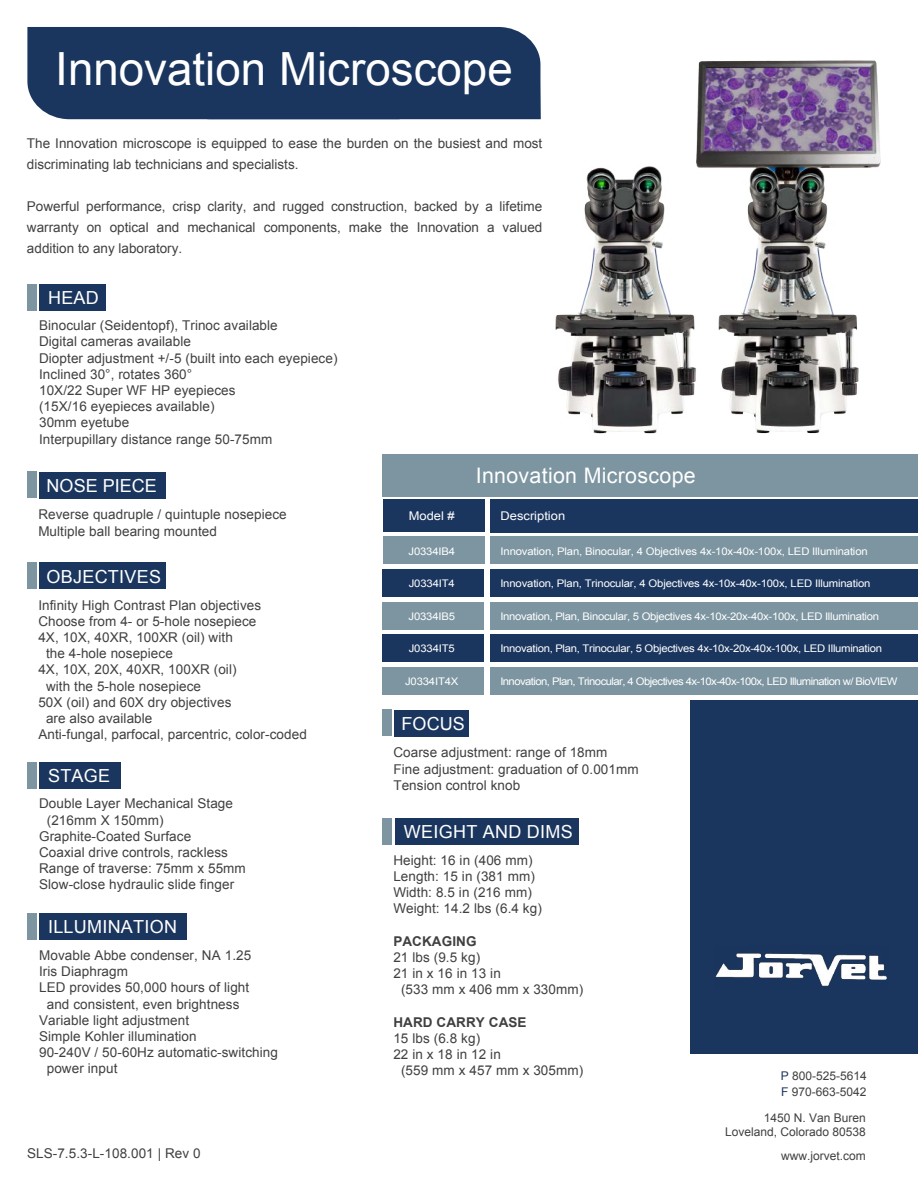
<style>
.page{position:relative;width:918px;height:1188px;background:#fff}
.page>*{position:absolute;margin:0;border:0;box-sizing:border-box;transform-origin:0 0}
.t1{font:45.75px "Arial";color:#fff}
.t2{font:21.45px "Arial";letter-spacing:.015em;color:#fff}
.t3{font:18px "Arial";letter-spacing:.015em;color:#fff}
.t4{font:13.5px/16.2px "Arial";letter-spacing:.005em;color:#404041}
.t5{font:700 13.5px "Arial";letter-spacing:.005em;color:#404041}
.t6{font:12px/16.5px "Arial";color:#404041}
.t7{font:12px "Arial";color:#fff;scale:1.08 1}
.t8{font:10.5px "Arial";letter-spacing:-.025em;color:#fff;scale:1.08 1}
.t9{font:10.5px "Arial";letter-spacing:-.05em;color:#fff;scale:1.08 1}
.s1{color:#1b365e}
</style>
<div class="page">
<div style="left:39px;top:284px;width:66px;height:27px;background:#1b365e"></div>
<div style="left:39px;top:472px;width:126px;height:27px;background:#1b365e"></div>
<div style="left:39px;top:562px;width:126px;height:27px;background:#1b365e"></div>
<div style="left:490px;top:499px;width:428px;height:33px;background:#1b365e"></div>
<div style="left:383px;top:499px;width:101px;height:33px;background:#1b365e"></div>
<div style="left:490px;top:537px;width:428px;height:27px;background:#7c95a0"></div>
<div style="left:383px;top:537px;width:101px;height:27px;background:#7c95a0"></div>
<div style="left:382px;top:454px;width:536px;height:42px;background:#7c95a0"></div>
<div style="left:27px;top:284px;width:9px;height:27px;background:#7c95a0"></div>
<div style="left:27px;top:472px;width:9px;height:26px;background:#7c95a0"></div>
<div style="left:27px;top:562px;width:9px;height:27px;background:#7c95a0"></div>
<div style="left:27px;top:27px;width:514px;height:92px;background:#1b365e"></div>
<div style="left:39px;top:762px;width:81px;height:27px;background:#1b365e"></div>
<div style="left:27px;top:762px;width:9px;height:27px;background:#7c95a0"></div>
<div style="left:39px;top:913px;width:147px;height:27px;background:#1b365e"></div>
<div style="left:27px;top:913px;width:9px;height:27px;background:#7c95a0"></div>
<div style="left:395px;top:818px;width:184px;height:27px;background:#1b365e"></div>
<div style="left:383px;top:818px;width:9px;height:27px;background:#7c95a0"></div>
<div style="left:394px;top:710px;width:74px;height:27px;background:#1b365e"></div>
<div style="left:382px;top:710px;width:9px;height:26px;background:#7c95a0"></div>
<div style="left:490px;top:569px;width:428px;height:28px;background:#1b365e"></div>
<div style="left:383px;top:569px;width:101px;height:28px;background:#1b365e"></div>
<div style="left:490px;top:602px;width:428px;height:27px;background:#7c95a0"></div>
<div style="left:383px;top:602px;width:101px;height:27px;background:#7c95a0"></div>
<div style="left:490px;top:634px;width:428px;height:28px;background:#1b365e"></div>
<div style="left:383px;top:634px;width:101px;height:28px;background:#1b365e"></div>
<div style="left:490px;top:667px;width:428px;height:28px;background:#7c95a0"></div>
<div style="left:383px;top:667px;width:101px;height:28px;background:#7c95a0"></div>
<div style="left:690px;top:700px;width:228px;height:354px;background:#1b365e"></div>
<img style="left:555px;top:165px;width:142px;height:269px">
<img style="left:715px;top:953px;width:172px;height:34px">
<img style="left:697px;top:60px;width:184px;height:374px">
<h1 class="t1" style="left:55px;top:39px;width:459px">Innovation Microscope</h1>
<p class="t4" style="left:27px;top:133px;width:517px;line-height:21px">The Innovation microscope is equipped to ease the burden on the busiest and most discriminating lab technicians and specialists.</p>
<p class="t4" style="left:27px;top:196px;width:517px;line-height:21px;text-align:justify">Powerful performance, crisp clarity, and rugged construction, backed by a lifetime warranty on optical and mechanical components, make the Innovation a valued addition to any laboratory.</p>
<h3 class="t3" style="left:48px;top:286px;width:52px">HEAD</h3>
<p class="t4" style="left:39px;top:318px;width:300px">Binocular (Seidentopf), Trinoc available<br>Digital cameras available<br>Diopter adjustment +/-5 (built into each eyepiece)<br>Inclined 30°, rotates 360°<br>10X/22 Super WF HP eyepieces<br>(15X/16 eyepieces available)<br>30mm eyetube<br>Interpupillary distance range 50-75mm</p>
<h3 class="t3" style="left:47px;top:474px;width:112px">NOSE PIECE</h3>
<p class="t4" style="left:38px;top:507px;width:250px">Reverse quadruple / quintuple nosepiece<br>Multiple ball bearing mounted</p>
<h3 class="t3" style="left:47px;top:565px;width:116px">OBJECTIVES</h3>
<p class="t4" style="left:38px;top:597px;width:224px">Infinity High Contrast Plan objectives</p>
<p class="t4" style="left:38px;top:613px;width:220px">Choose from 4- or 5-hole nosepiece</p>
<p class="t4" style="left:38px;top:629px;width:196px">4X, 10X, 40XR, 100XR (oil) with</p>
<p class="t4" style="left:46px;top:646px;width:128px">the 4-hole nosepiece</p>
<p class="t4" style="left:38px;top:662px;width:200px">4X, 10X, 20X, 40XR, 100XR (oil)</p>
<p class="t4" style="left:46px;top:678px;width:157px">with the 5-hole nosepiece</p>
<p class="t4" style="left:38px;top:694px;width:195px">50X (oil) and 60X dry objectives</p>
<p class="t4" style="left:46px;top:710px;width:108px">are also available</p>
<p class="t4" style="left:38px;top:727px;width:270px">Anti-fungal, parfocal, parcentric, color-coded</p>
<h3 class="t3" style="left:48px;top:764px;width:64px">STAGE</h3>
<p class="t4" style="left:39px;top:796px;width:195px">Double Layer Mechanical Stage</p>
<p class="t4" style="left:47px;top:812px;width:118px">(216mm X 150mm)</p>
<p class="t4" style="left:39px;top:828px;width:154px">Graphite-Coated Surface</p>
<p class="t4" style="left:39px;top:844px;width:190px">Coaxial drive controls, rackless</p>
<p class="t4" style="left:39px;top:861px;width:208px">Range of traverse: 75mm x 55mm</p>
<p class="t4" style="left:39px;top:877px;width:197px">Slow-close hydraulic slide finger</p>
<h3 class="t3" style="left:48px;top:915px;width:130px">ILLUMINATION</h3>
<p class="t4" style="left:39px;top:947px;width:214px">Movable Abbe condenser, NA 1.25</p>
<p class="t4" style="left:39px;top:963px;width:90px">Iris Diaphragm</p>
<p class="t4" style="left:39px;top:980px;width:212px">LED provides 50,000 hours of light</p>
<p class="t4" style="left:47px;top:996px;width:194px">and consistent, even brightness</p>
<p class="t4" style="left:39px;top:1012px;width:152px">Variable light adjustment</p>
<p class="t4" style="left:39px;top:1028px;width:159px">Simple Kohler illumination</p>
<p class="t4" style="left:39px;top:1044px;width:240px">90-240V / 50-60Hz automatic-switching</p>
<p class="t4" style="left:47px;top:1061px;width:72px">power input</p>
<p class="t4" style="left:27px;top:1145px;width:175px">SLS-7.5.3-L-108.001 | Rev 0</p>
<h2 class="t2" style="left:476px;top:461px;width:221px">Innovation Microscope</h2>
<p class="t7" style="left:409px;top:508px;width:44px">Model #</p>
<p class="t7" style="left:501px;top:508px;width:61px">Description</p>
<p class="t8" style="left:409px;top:544px;width:45px">J0334IB4</p>
<p class="t8" style="left:501px;top:544px;width:341px">Innovation, Plan, Binocular, 4 Objectives 4x-10x-40x-100x, LED Illumination</p>
<p class="t8" style="left:409px;top:577px;width:44px">J0334IT4</p>
<p class="t8" style="left:500px;top:577px;width:344px">Innovation, Plan, Trinocular, 4 Objectives 4x-10x-40x-100x, LED Illumination</p>
<p class="t8" style="left:409px;top:609px;width:45px">J0334IB5</p>
<p class="t8" style="left:500px;top:609px;width:352px">Innovation, Plan, Binocular, 5 Objectives 4x-10x-20x-40x-100x, LED Illumination</p>
<p class="t8" style="left:409px;top:642px;width:44px">J0334IT5</p>
<p class="t8" style="left:500px;top:642px;width:355px">Innovation, Plan, Trinocular, 5 Objectives 4x-10x-20x-40x-100x, LED Illumination</p>
<p class="t8" style="left:405px;top:674px;width:51px">J0334IT4X</p>
<p class="t9" style="left:500px;top:674px;width:369px">Innovation, Plan, Trinocular, 4 Objectives 4x-10x-40x-100x, LED Illumination w/ BioVIEW</p>
<h3 class="t3" style="left:402px;top:712px;width:65px">FOCUS</h3>
<p class="t4" style="left:393px;top:745px;width:247px">Coarse adjustment: range of 18mm<br>Fine adjustment: graduation of 0.001mm<br>Tension control knob</p>
<h3 class="t3" style="left:404px;top:820px;width:170px">WEIGHT AND DIMS</h3>
<p class="t4" style="left:393px;top:852px;width:150px">Height: 16 in (406 mm)<br>Length: 15 in (381 mm)<br>Width: 8.5 in (216 mm)<br>Weight: 14.2 lbs (6.4 kg)</p>
<p class="t5" style="left:393px;top:932px;width:85px">PACKAGING</p>
<p class="t4" style="left:393px;top:949px;width:88px">21 lbs (9.5 kg)</p>
<p class="t4" style="left:393px;top:965px;width:109px">21 in x 16 in 13 in</p>
<p class="t4" style="left:401px;top:982px;width:184px">(533 mm x 406 mm x 330mm)</p>
<p class="t5" style="left:393px;top:1013px;width:135px">HARD CARRY CASE</p>
<p class="t4" style="left:393px;top:1030px;width:88px">15 lbs (6.8 kg)</p>
<p class="t4" style="left:393px;top:1046px;width:109px">22 in x 18 in 12 in</p>
<p class="t4" style="left:401px;top:1063px;width:184px">(559 mm x 457 mm x 305mm)</p>
<p class="t6" style="left:781px;top:1067px;width:88px"><span class="s1">P</span> 800-525-5614<br><span class="s1">F</span> 970-663-5042</p>
<p class="t6" style="left:725px;top:1110px;width:142px;line-height:14.4px;text-align:right">1450 N. Van Buren<br>Loveland, Colorado 80538</p>
<p class="t6" style="left:781px;top:1148px;width:86px">www.jorvet.com</p>
</div>
